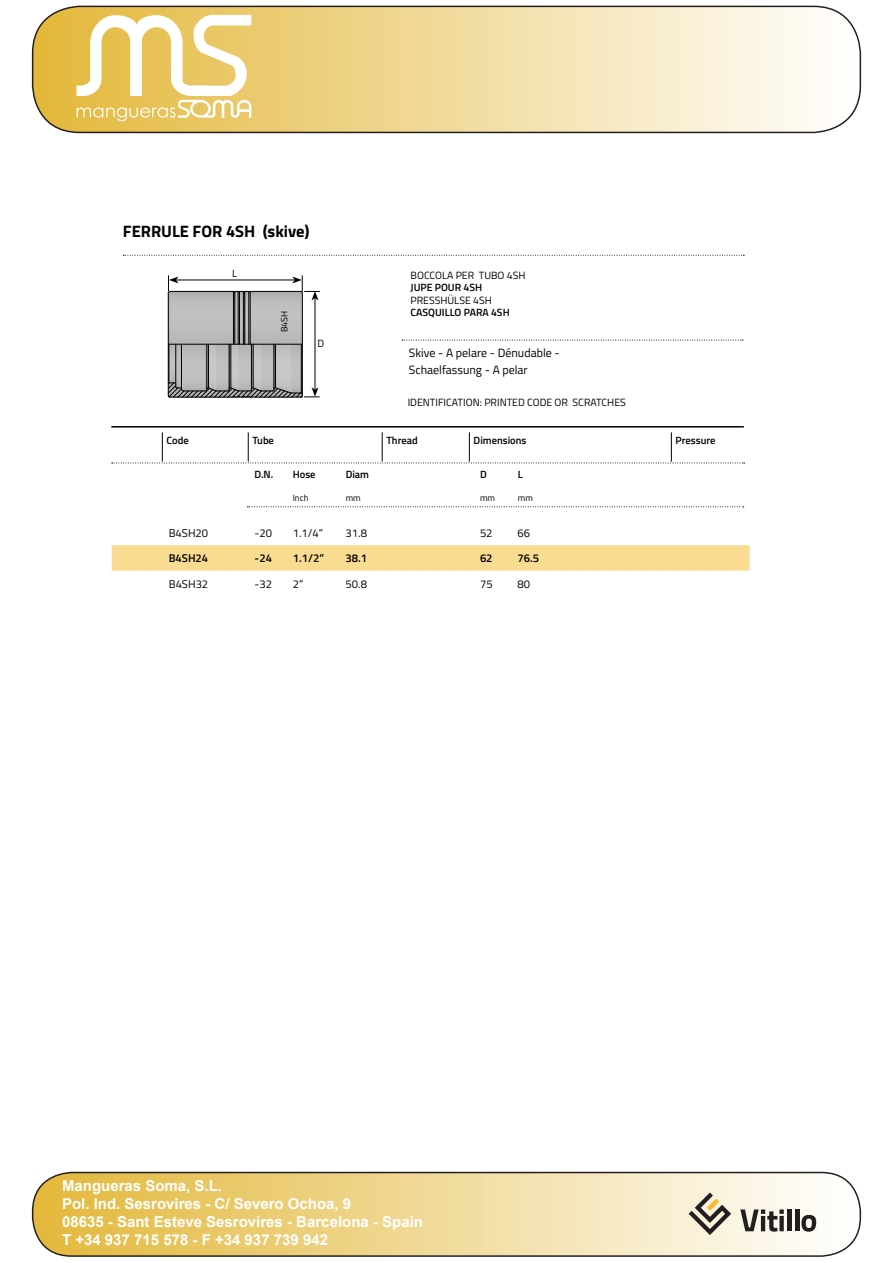
<style>
.page{position:relative;width:893px;height:1263px;background:#fff}
.page>*{position:absolute;margin:0;border:0;box-sizing:border-box;transform-origin:0 0}
.t1{font:700 16.5px "Titillium Web";color:#000}
.t2{font:700 15px "Arial";color:#fff}
.t3{font:12px/16.8px "Titillium Web";color:#000}
.t4{font:11.25px "Titillium Web";color:#000}
.t5{font:600 11.25px "Titillium Web";color:#000}
.t6{font:600 10.5px "Titillium Web";color:#000}
.t7{font:10.5px "Titillium Web";color:#000}
.t8{font:9px "Titillium Web";color:#000}
</style>
<div class="page">
<svg style="left:33px;top:1172px;width:827px;height:84px;background:#f0d99a"></svg>
<div style="left:32px;top:1172px;width:829px;height:85px;border:2px solid #231f20;border-radius:39px"></div>
<svg style="left:33px;top:6px;width:827px;height:126px;background:#f2e0ac"></svg>
<div style="left:32px;top:6px;width:829px;height:127px;border:2px solid #231f20;border-radius:47px"></div>
<svg style="left:77px;top:15px;width:174px;height:106px"></svg>
<svg style="left:740px;top:1209px;width:44px;height:23px"></svg>
<hr style="left:787px;top:1209px;width:4px;height:22px;background:#231f20">
<hr style="left:795px;top:1209px;width:4px;height:22px;background:#231f20">
<svg style="left:801px;top:1215px;width:15px;height:17px"></svg>
<svg style="left:689px;top:1192px;width:42px;height:43px;background:#beb6a2"></svg>
<hr style="left:162px;top:432px;width:1px;height:30px;background:#000">
<hr style="left:248px;top:432px;width:1px;height:30px;background:#000">
<hr style="left:382px;top:432px;width:1px;height:30px;background:#000">
<hr style="left:469px;top:432px;width:1px;height:30px;background:#000">
<hr style="left:671px;top:432px;width:1px;height:30px;background:#000">
<hr style="left:111px;top:426px;width:633px;height:1px;background:#000">
<svg style="left:112px;top:463px;width:633px;height:1px"></svg>
<svg style="left:247px;top:506px;width:497px;height:1px"></svg>
<svg style="left:402px;top:340px;width:341px;height:1px"></svg>
<svg style="left:123px;top:255px;width:621px;height:1px"></svg>
<svg style="left:112px;top:545px;width:637px;height:26px;background:#f9dc93"></svg>
<img style="left:169px;top:292px;width:133px;height:90px">
<hr style="left:168px;top:344px;width:134px;height:1px;background:#000">
<hr style="left:231px;top:344px;width:1px;height:44px;background:#000">
<hr style="left:229px;top:344px;width:1px;height:44px;background:#000">
<hr style="left:208px;top:344px;width:1px;height:44px;background:#000">
<hr style="left:207px;top:344px;width:1px;height:44px;background:#000">
<hr style="left:181px;top:344px;width:1px;height:44px;background:#000">
<hr style="left:176px;top:344px;width:1px;height:39px;background:#000">
<hr style="left:169px;top:344px;width:1px;height:39px;background:#000">
<hr style="left:168px;top:293px;width:1px;height:90px;background:#000">
<hr style="left:233px;top:291px;width:1px;height:53px;background:#000">
<hr style="left:251px;top:344px;width:1px;height:44px;background:#000">
<hr style="left:253px;top:344px;width:1px;height:44px;background:#000">
<hr style="left:274px;top:344px;width:1px;height:44px;background:#000">
<hr style="left:275px;top:344px;width:1px;height:44px;background:#000">
<hr style="left:301px;top:344px;width:1px;height:49px;background:#000">
<hr style="left:302px;top:293px;width:1px;height:101px;background:#000">
<hr style="left:250px;top:291px;width:1px;height:53px;background:#000">
<hr style="left:249px;top:291px;width:1px;height:53px;background:#000">
<hr style="left:244px;top:291px;width:1px;height:53px;background:#000">
<hr style="left:243px;top:291px;width:1px;height:53px;background:#000">
<hr style="left:239px;top:291px;width:1px;height:53px;background:#000">
<hr style="left:238px;top:291px;width:1px;height:53px;background:#000">
<hr style="left:234px;top:291px;width:1px;height:53px;background:#000">
<hr style="left:170px;top:291px;width:63px;height:1px;background:#000">
<hr style="left:250px;top:291px;width:51px;height:1px;background:#000">
<hr style="left:176px;top:280px;width:119px;height:1px;background:#000">
<hr style="left:315px;top:298px;width:1px;height:92px;background:#000">
<svg style="left:168px;top:275px;width:10px;height:18px"></svg>
<svg style="left:168px;top:382px;width:152px;height:16px;background:#898989"></svg>
<svg style="left:292px;top:275px;width:28px;height:25px"></svg>
<p class="t1" style="left:123px;top:218px;width:188px">FERRULE FOR 4SH (skive)</p>
<p class="t7" style="left:232px;top:265px;width:7px">L</p>
<p class="t8" style="left:278px;top:332px;width:23px;rotate:-90deg">B4SH</p>
<p class="t7" style="left:317px;top:335px;width:8px">D</p>
<p class="t7" style="left:411px;top:267px;width:116px">BOCCOLA PER TUBO 4SH</p>
<p class="t6" style="left:411px;top:280px;width:73px">JUPE POUR 4SH</p>
<p class="t7" style="left:411px;top:292px;width:83px">PRESSHÜLSE 4SH</p>
<p class="t6" style="left:411px;top:305px;width:101px">CASQUILLO PARA 4SH</p>
<p class="t3" style="left:409px;top:344px;width:152px">Skive - A pelare - Dénudable -<br>Schaelfassung - A pelar</p>
<p class="t7" style="left:408px;top:395px;width:220px">IDENTIFICATION: PRINTED CODE OR SCRATCHES</p>
<p class="t6" style="left:167px;top:433px;width:24px">Code</p>
<p class="t6" style="left:252px;top:433px;width:23px">Tube</p>
<p class="t6" style="left:386px;top:433px;width:33px">Thread</p>
<p class="t6" style="left:474px;top:433px;width:54px">Dimensions</p>
<p class="t6" style="left:676px;top:433px;width:41px">Pressure</p>
<p class="t6" style="left:254px;top:466px;width:20px">D.N.</p>
<p class="t6" style="left:293px;top:466px;width:24px">Hose</p>
<p class="t6" style="left:346px;top:466px;width:25px">Diam</p>
<p class="t6" style="left:480px;top:466px;width:8px">D</p>
<p class="t6" style="left:518px;top:466px;width:6px">L</p>
<p class="t8" style="left:293px;top:492px;width:17px">Inch</p>
<p class="t8" style="left:346px;top:492px;width:17px">mm</p>
<p class="t8" style="left:480px;top:492px;width:17px">mm</p>
<p class="t8" style="left:518px;top:492px;width:17px">mm</p>
<p class="t4" style="left:255px;top:524px;width:19px">-20</p>
<p class="t4" style="left:293px;top:524px;width:32px">1.1/4”</p>
<p class="t4" style="left:346px;top:524px;width:23px">31.8</p>
<p class="t5" style="left:255px;top:550px;width:19px">-24</p>
<p class="t5" style="left:293px;top:550px;width:33px">1.1/2”</p>
<p class="t5" style="left:346px;top:550px;width:23px">38.1</p>
<p class="t5" style="left:480px;top:550px;width:14px">62</p>
<p class="t5" style="left:517px;top:550px;width:23px">76.5</p>
<p class="t4" style="left:169px;top:524px;width:41px">B4SH20</p>
<p class="t4" style="left:480px;top:524px;width:14px">52</p>
<p class="t4" style="left:517px;top:524px;width:14px">66</p>
<p class="t5" style="left:169px;top:550px;width:41px">B4SH24</p>
<p class="t4" style="left:169px;top:575px;width:41px">B4SH32</p>
<p class="t4" style="left:255px;top:575px;width:19px">-32</p>
<p class="t4" style="left:293px;top:575px;width:12px">2”</p>
<p class="t4" style="left:346px;top:575px;width:23px">50.8</p>
<p class="t4" style="left:480px;top:575px;width:14px">75</p>
<p class="t4" style="left:517px;top:575px;width:14px">80</p>
<p class="t2" style="left:62px;top:1175px;width:162px">Mangueras Soma, S.L.</p>
<p class="t2" style="left:62px;top:1193px;width:291px">Pol. Ind. Sesrovires - C/ Severo Ochoa, 9</p>
<p class="t2" style="left:62px;top:1211px;width:362px">08635 - Sant Esteve Sesrovires - Barcelona - Spain</p>
<p class="t2" style="left:62px;top:1229px;width:268px">T +34 937 715 578 - F +34 937 739 942</p>
</div>
